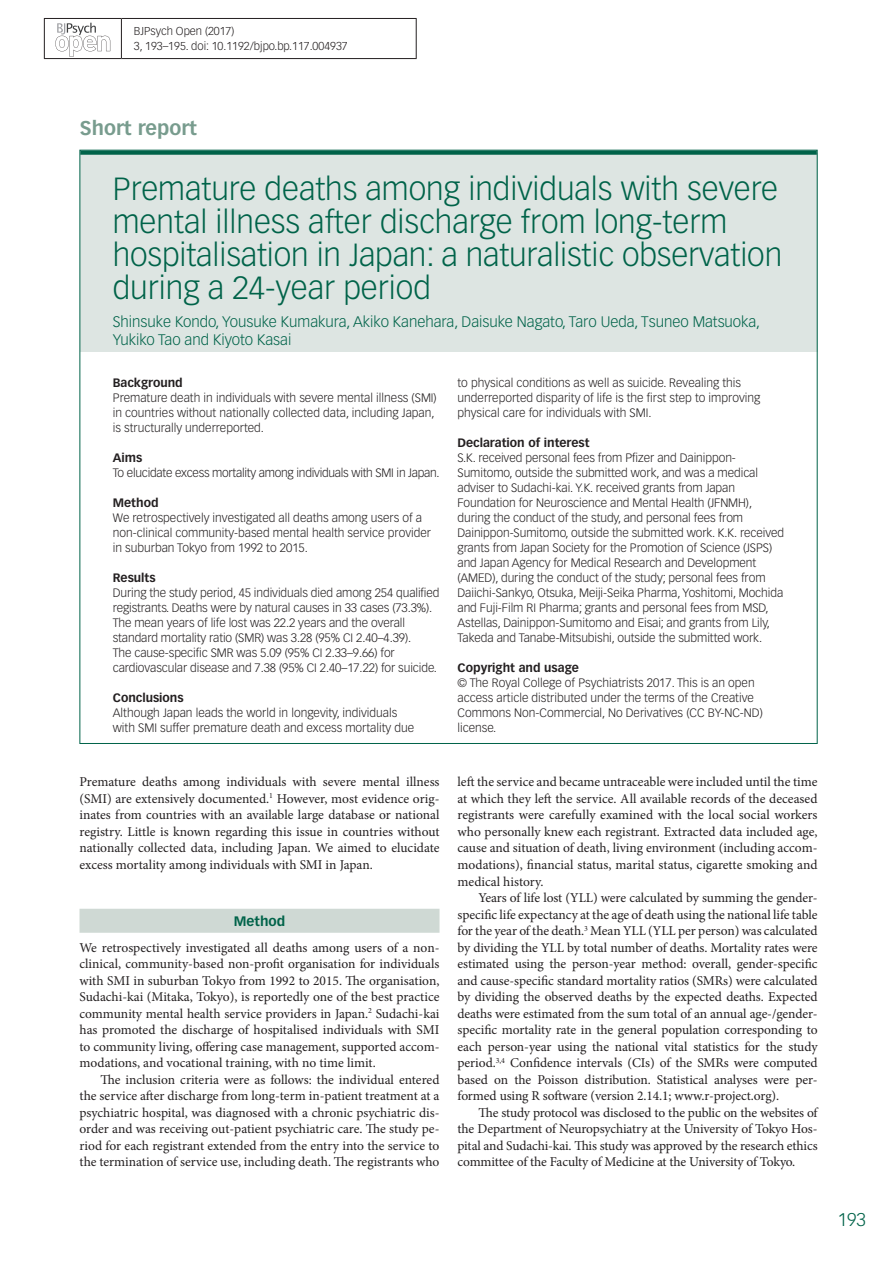
<style>
.page{position:relative;width:893px;height:1263px;background:#fff}
.page>*{position:absolute;margin:0;border:0;box-sizing:border-box;transform-origin:0 0}
.Art_Title{font:300 31.5px/33px "Vectora LT Std";color:#006349}
.BH{font:700 19.5px "Vectora LT Std";color:#789c8e}
.R-Footer{font:300 18px "Vectora LT Std";color:#006349}
.AU{font:300 15px/18px "Vectora LT Std";color:#006349}
.TXI{font:13.5px/16.5px "Minion Pro";letter-spacing:-.005em;color:#231f20;text-align:justify}
.TX{font:13.5px/16.5px "Minion Pro";color:#231f20;text-align:justify}
.t1{font:700 13.5px "Vectora LT Std";color:#006349}
.OBJ{font:300 12px/15px "Vectora LT Std";letter-spacing:-.005em;color:#231f20}
.OBJH{font:700 12px "Vectora LT Std";color:#231f20}
.t2{font:300 11.25px "Vectora LT Std";color:#231f20}
</style>
<div class="page">
<div style="left:80px;top:153px;width:738px;height:198px;background:#dde5e2"></div>
<div style="left:80px;top:909px;width:360px;height:24px;background:#cfd9d4"></div>
<svg style="left:82px;top:152px;width:734px;height:3px;background:#136e56"></svg>
<hr style="left:44px;top:18px;width:77px;height:1px;background:#231f20">
<hr style="left:44px;top:19px;width:1px;height:39px;background:#231f20">
<hr style="left:121px;top:18px;width:296px;height:1px;background:#231f20">
<hr style="left:121px;top:19px;width:1px;height:39px;background:#231f20">
<hr style="left:416px;top:19px;width:1px;height:39px;background:#231f20">
<hr style="left:44px;top:58px;width:77px;height:1px;background:#231f20">
<hr style="left:121px;top:58px;width:296px;height:1px;background:#231f20">
<svg style="left:55px;top:23px;width:55px;height:34px"></svg>
<p class="t2" style="left:134px;top:25px;width:102px">BJPsych Open (2017)</p>
<p class="t2" style="left:134px;top:40px;width:215px">3, 193–195. doi: 10.1192/bjpo.bp.117.004937</p>
<p class="BH" style="left:80px;top:116px;width:119px">Short report</p>
<p class="Art_Title" style="left:113px;top:172px;width:671px">Premature deaths among individuals with severe mental illness after discharge from long-term hospitalisation in Japan: a naturalistic observation during a 24-year period</p>
<p class="AU" style="left:113px;top:313px;width:649px">Shinsuke Kondo, Yousuke Kumakura, Akiko Kanehara, Daisuke Nagato, Taro Ueda, Tsuneo Matsuoka,<br>Yukiko Tao and Kiyoto Kasai</p>
<p class="OBJH" style="left:113px;top:376px;width:72px">Background</p>
<p class="OBJ" style="left:113px;top:391px;width:325px">Premature death in individuals with severe mental illness (SMI) in countries without nationally collected data, including Japan, is structurally underreported.</p>
<p class="OBJH" style="left:113px;top:451px;width:31px">Aims</p>
<p class="OBJ" style="left:113px;top:466px;width:328px">To elucidate excess mortality among individuals with SMI in Japan.</p>
<p class="OBJH" style="left:113px;top:496px;width:47px">Method</p>
<p class="OBJ" style="left:113px;top:511px;width:320px">We retrospectively investigated all deaths among users of a non-clinical community-based mental health service provider in suburban Tokyo from 1992 to 2015.</p>
<p class="OBJH" style="left:113px;top:571px;width:44px">Results</p>
<p class="OBJ" style="left:113px;top:586px;width:328px">During the study period, 45 individuals died among 254 qualified registrants. Deaths were by natural causes in 33 cases (73.3%).<br>The mean years of life lost was 22.2 years and the overall standard mortality ratio (SMR) was 3.28 (95% CI 2.40–4.39).<br>The cause-specific SMR was 5.09 (95% CI 2.33–9.66) for cardiovascular disease and 7.38 (95% CI 2.40–17.22) for suicide.</p>
<p class="OBJH" style="left:113px;top:691px;width:72px">Conclusions</p>
<p class="OBJ" style="left:113px;top:706px;width:303px">Although Japan leads the world in longevity, individuals with SMI suffer premature death and excess mortality due</p>
<p class="OBJ" style="left:457px;top:376px;width:304px">to physical conditions as well as suicide. Revealing this underreported disparity of life is the first step to improving physical care for individuals with SMI.</p>
<p class="OBJH" style="left:457px;top:436px;width:134px">Declaration of interest</p>
<p class="OBJ" style="left:457px;top:451px;width:328px">S.K. received personal fees from Pfizer and Dainippon-Sumitomo, outside the submitted work, and was a medical adviser to Sudachi-kai. Y.K. received grants from Japan Foundation for Neuroscience and Mental Health (JFNMH), during the conduct of the study, and personal fees from Dainippon-Sumitomo, outside the submitted work. K.K. received grants from Japan Society for the Promotion of Science (JSPS) and Japan Agency for Medical Research and Development (AMED), during the conduct of the study; personal fees from Daiichi-Sankyo, Otsuka, Meiji-Seika Pharma, Yoshitomi, Mochida and Fuji-Film RI Pharma; grants and personal fees from MSD, Astellas, Dainippon-Sumitomo and Eisai; and grants from Lily, Takeda and Tanabe-Mitsubishi, outside the submitted work.</p>
<p class="OBJH" style="left:457px;top:661px;width:123px">Copyright and usage</p>
<p class="OBJ" style="left:457px;top:676px;width:307px">© The Royal College of Psychiatrists 2017. This is an open access article distributed under the terms of the Creative Commons Non-Commercial, No Derivatives (CC BY-NC-ND) license.</p>
<p class="TX" style="left:80px;top:774px;width:362px">Premature deaths among individuals with severe mental illness (SMI) are extensively documented.<sup>1</sup> However, most evidence orig&shy;inates from countries with an available large database or national registry. Little is known regarding this issue in countries without nationally collected data, including Japan. We aimed to elucidate excess mortality among individuals with SMI in Japan.</p>
<h1 class="t1" style="left:234px;top:913px;width:53px">Method</h1>
<p class="TX" style="left:80px;top:939px;width:362px">We retrospectively investigated all deaths among users of a non&shy;clinical, community-based non-profit organisation for individuals with SMI in suburban Tokyo from 1992 to 2015. The organisation, Sudachi-kai (Mitaka, Tokyo), is reportedly one of the best practice community mental health service providers in Japan.<sup>2</sup> Sudachi-kai has promoted the discharge of hospitalised individuals with SMI to community living, offering case management, supported accom&shy;modations, and vocational training, with no time limit.</p>
<p class="TXI" style="left:80px;top:1071px;width:362px;text-indent:21px">The inclusion criteria were as follows: the individual entered the service after discharge from long-term in-patient treatment at a psychiatric hospital, was diagnosed with a chronic psychiatric dis&shy;order and was receiving out-patient psychiatric care. The study pe&shy;riod for each registrant extended from the entry into the service to the termination of service use, including death. The registrants who</p>
<p class="TXI" style="left:457px;top:774px;width:361px">left the service and became untraceable were included until the time at which they left the service. All available records of the deceased registrants were carefully examined with the local social workers who personally knew each registrant. Extracted data included age, cause and situation of death, living environment (including accom&shy;modations), financial status, marital status, cigarette smoking and medical history.</p>
<p class="TXI" style="left:457px;top:889px;width:362px;text-indent:21px">Years of life lost (YLL) were calculated by summing the gender&shy;specific life expectancy at the age of death using the national life table for the year of the death.<sup>3</sup> Mean YLL (YLL per person) was calculated by dividing the YLL by total number of deaths. Mortality rates were estimated using the person-year method: overall, gender-specific and cause-specific standard mortality ratios (SMRs) were calculated by dividing the observed deaths by the expected deaths. Expected deaths were estimated from the sum total of an annual age-/gender&shy;specific mortality rate in the general population corresponding to each person-year using the national vital statistics for the study period.<sup>3,4</sup> Confidence intervals (CIs) of the SMRs were computed based on the Poisson distribution. Statistical analyses were per&shy;formed using R software (version 2.14.1; www.r-project.org).</p>
<p class="TXI" style="left:457px;top:1104px;width:362px;text-indent:21px">The study protocol was disclosed to the public on the websites of the Department of Neuropsychiatry at the University of Tokyo Hos&shy;pital and Sudachi-kai. This study was approved by the research ethics committee of the Faculty of Medicine at the University of Tokyo.</p>
<p class="R-Footer" style="left:838px;top:1209px;width:30px">193</p>
</div>
